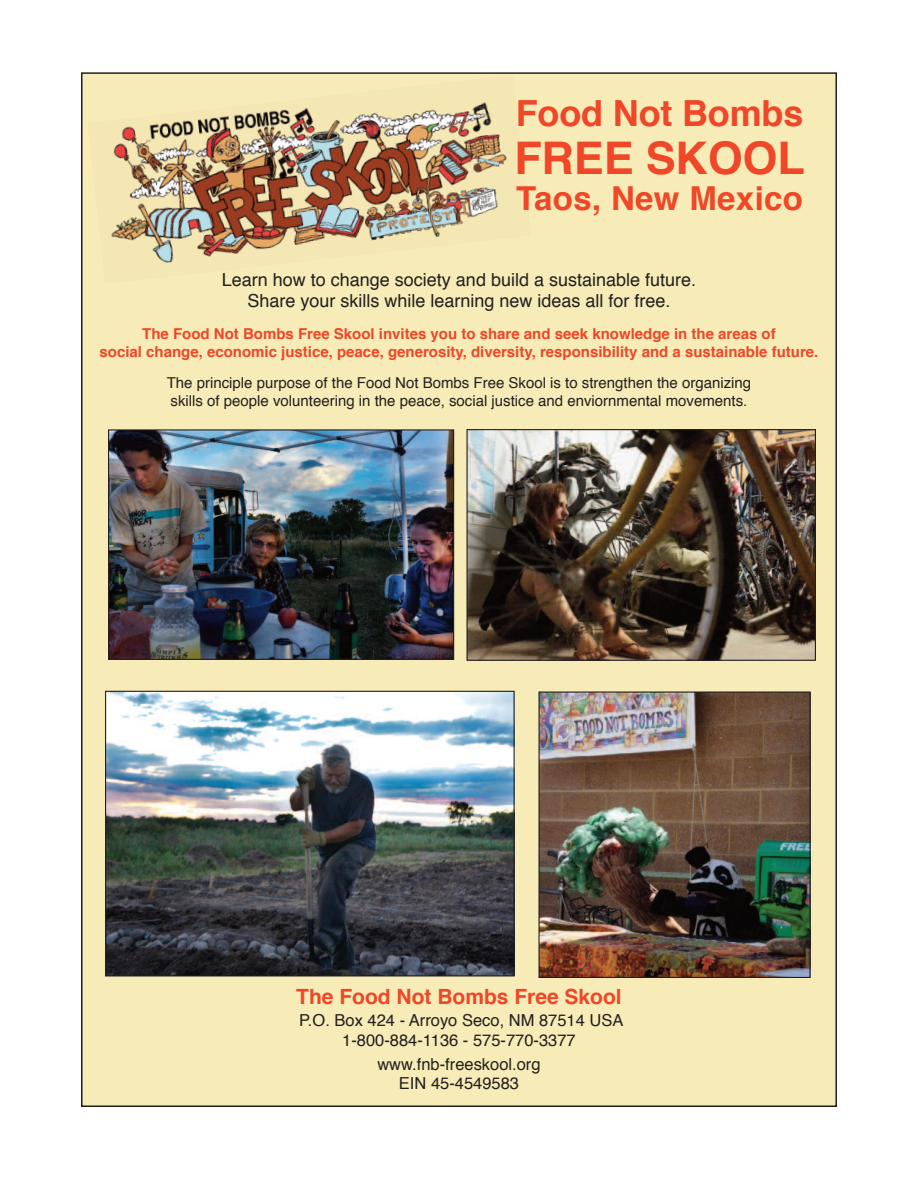
<style>
.page{position:relative;width:918px;height:1188px;background:#fff}
.page>*{position:absolute;margin:0;border:0;box-sizing:border-box;transform-origin:0 0}
.t1{font:700 45px "Helvetica";letter-spacing:-.005em;color:#ef4727}
.t2{font:700 36px "Helvetica";letter-spacing:-.005em;color:#ef4727}
.t3{font:700 33px "Helvetica";letter-spacing:.01em;color:#ef4727}
.t4{font:700 21px "Helvetica";color:#ef4727}
.t5{font:18px/21.6px "Helvetica";color:#231f20;text-align:center}
.t6{font:16.5px/19.8px "Helvetica";color:#231f20;text-align:center}
.t7{font:700 15px/18px "Helvetica";color:#ef4727;text-align:center}
.t8{font:15px/18px "Helvetica";color:#231f20}
</style>
<div class="page">
<div style="left:82px;top:73px;width:754px;height:1033px;background:#f7ebb7"></div>
<img style="left:111px;top:102px;width:396px;height:161px">
<img style="left:110px;top:431px;width:342px;height:227px">
<div style="left:108px;top:429px;width:346px;height:231px;border:1px solid #231f20"></div>
<img style="left:107px;top:693px;width:406px;height:282px">
<div style="left:105px;top:691px;width:410px;height:286px;border:1px solid #231f20"></div>
<img style="left:468px;top:431px;width:346px;height:228px">
<div style="left:466px;top:429px;width:350px;height:232px;border:1px solid #231f20"></div>
<img style="left:540px;top:693px;width:269px;height:283px">
<div style="left:538px;top:691px;width:273px;height:287px;border:1px solid #231f20"></div>
<h2 class="t2" style="left:516px;top:98px;width:289px">Food Not Bombs</h2>
<h1 class="t1" style="left:514px;top:139px;width:292px">FREE SKOOL</h1>
<h3 class="t3" style="left:516px;top:185px;width:288px">Taos, New Mexico</h3>
<p class="t5" style="left:222px;top:270px;width:476px">Learn how to change society and build a sustainable future.<br>Share your skills while learning new ideas all for free.</p>
<p class="t7" style="left:100px;top:326px;width:720px">The Food Not Bombs Free Skool invites you to share and seek knowledge in the areas of<br>social change, economic justice, peace, generosity, diversity, responsibility and a sustainable future.</p>
<p class="t8" style="left:167px;top:375px;width:586px">The principle purpose of the Food Not Bombs Free Skool is to strengthen the organizing skills of people volunteering in the peace, social justice and enviornmental movements.</p>
<h3 class="t4" style="left:296px;top:988px;width:327px">The Food Not Bombs Free Skool</h3>
<p class="t6" style="left:299px;top:1012px;width:326px">P.O. Box 424 - Arroyo Seco, NM 87514 USA<br>1-800-884-1136 - 575-770-3377</p>
<p class="t6" style="left:377px;top:1056px;width:165px">www.fnb-freeskool.org<br>EIN 45-4549583</p>
</div>
